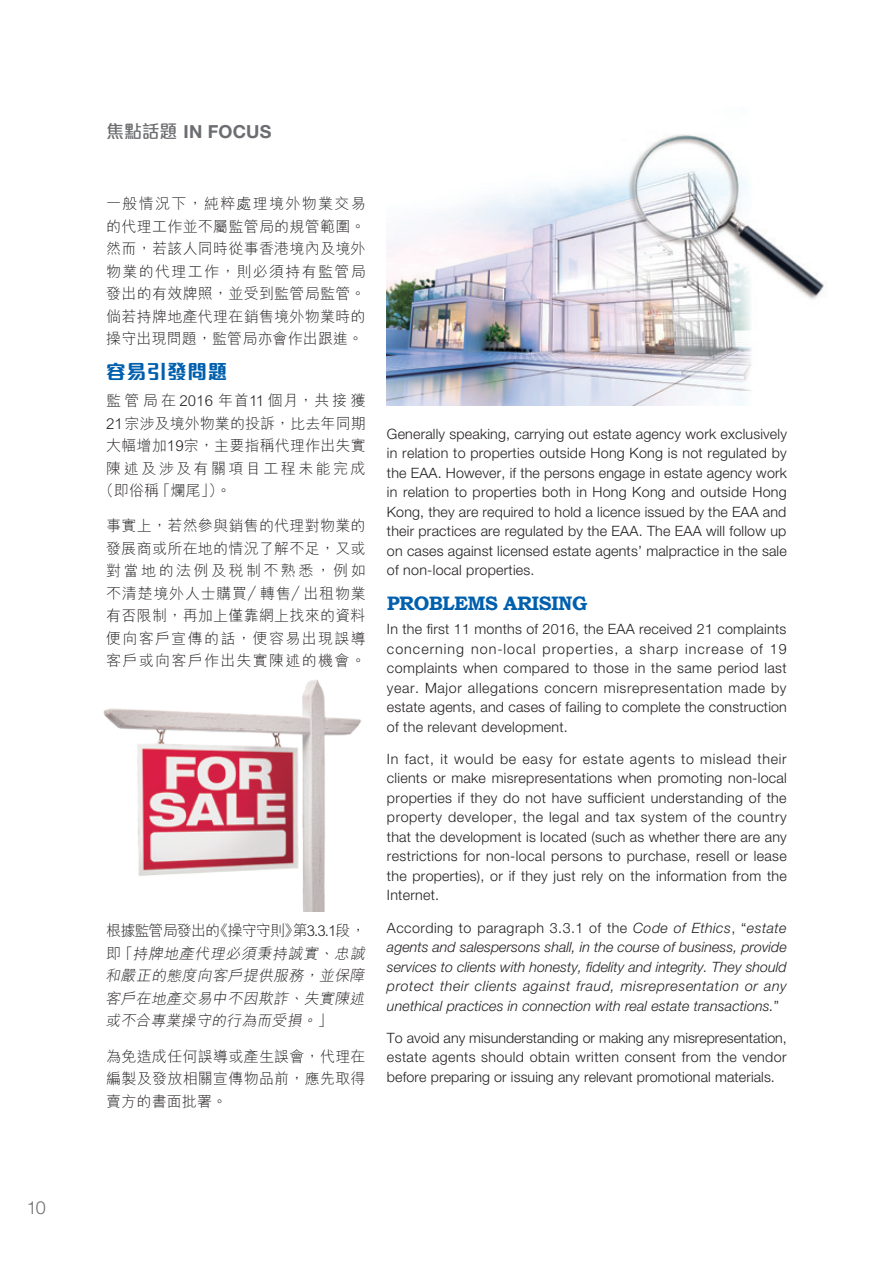
<style>
.page{position:relative;width:893px;height:1263px;background:#fff}
.page>*{position:absolute;margin:0;border:0;box-sizing:border-box;transform-origin:0 0}
._01_H1{font:700 19.5px "Bookman Old Style";letter-spacing:-.03em;color:#0160ae}
._001_H1{font:800 19.5px "M Elle HK";letter-spacing:.04em;color:#0160ae}
._00_txt{font:700 18px "Helvetica Neue LT Std";letter-spacing:.01em;color:#6c6d70}
.t1{font:300 18px "Helvetica Neue LT Std";color:#6c6d70}
._000_txt{font:300 15px/22.5px "M Hei HK";letter-spacing:.02em;color:#231f20;text-align:justify}
._000_txt-2{font:italic 300 15px/22.5px "M Hei HK";color:#231f20;text-align:justify}
._000_txt-3{font:300 15px "M Hei HK";letter-spacing:.165em;color:#231f20}
._00_txt-2{font:300 14.25px/19.5px "Helvetica Neue LT Std";letter-spacing:.015em;color:#231f20;text-align:justify}
._00_txt-3{font:italic 300 14.25px/19.5px "Helvetica Neue LT Std";letter-spacing:.01em;color:#231f20;text-align:justify}
.s1{font-family:"M Elle HK";font-weight:500}
.s2{font-style:normal}
</style>
<div class="page">
<img style="left:103px;top:679px;width:258px;height:232px">
<img style="left:387px;top:134px;width:437px;height:271px">
<p class="t1" style="left:27px;top:1196px;width:21px">10</p>
<p class="_00_txt" style="left:106px;top:120px;width:167px"><span class="s1">焦點話題</span> IN FOCUS</p>
<p class="_000_txt" style="left:106px;top:192px;width:261px">一般情況下，純粹處理境外物業交易的代理工作並不屬監管局的規管範圍。然而，若該人同時從事香港境內及境外物業的代理工作，則必須持有監管局發出的有效牌照，並受到監管局監管。倘若持牌地產代理在銷售境外物業時的操守出現問題，監管局亦會作出跟進。</p>
<p class="_001_H1" style="left:106px;top:362px;width:123px">容易引發問題</p>
<p class="_000_txt" style="left:106px;top:389px;width:261px">監管局在 2016 年首11 個月，共接獲</p>
<p class="_000_txt" style="left:106px;top:412px;width:261px">21宗涉及境外物業的投訴，比去年同期</p>
<p class="_000_txt" style="left:106px;top:434px;width:261px">大幅增加19宗，主要指稱代理作出失實</p>
<p class="_000_txt-3" style="left:106px;top:460px;width:261px">陳述及涉及有關項目工程未能完成</p>
<p class="_000_txt" style="left:99px;top:479px;width:134px">（即俗稱「爛尾」）。</p>
<p class="_000_txt" style="left:106px;top:514px;width:261px">事實上，若然參與銷售的代理對物業的發展商或所在地的情況了解不足，又或對當地的法例及稅制不熟悉，例如不清楚境外人士購買／轉售／出租物業有否限制，再加上僅靠網上找來的資料便向客戶宣傳的話，便容易出現誤導客戶或向客戶作出失實陳述的機會。</p>
<p class="_000_txt-2" style="left:105px;top:919px;width:263px"><span class="s2">根據監管局發出的《操守守則》第3.3.1段，即「</span>持牌地產代理必須秉持誠實、忠誠和嚴正的態度向客戶提供服務，並保障客戶在地產交易中不因欺詐、失實陳述或不合專業操守的行為而受損。<span class="s2">」</span></p>
<p class="_000_txt" style="left:106px;top:1045px;width:261px">為免造成任何誤導或產生誤會，代理在編製及發放相關宣傳物品前，應先取得賣方的書面批署。</p>
<p class="_00_txt-2" style="left:387px;top:423px;width:401px">Generally speaking, carrying out estate agency work exclusively in relation to properties outside Hong Kong is not regulated by the EAA. However, if the persons engage in estate agency work in relation to properties both in Hong Kong and outside Hong Kong, they are required to hold a licence issued by the EAA and their practices are regulated by the EAA. The EAA will follow up on cases against licensed estate agents’ malpractice in the sale of non-local properties.</p>
<p class="_01_H1" style="left:387px;top:589px;width:202px">PROBLEMS ARISING</p>
<p class="_00_txt-2" style="left:387px;top:619px;width:401px">In the first 11 months of 2016, the EAA received 21 complaints concerning non-local properties, a sharp increase of 19 complaints when compared to those in the same period last year. Major allegations concern misrepresentation made by estate agents, and cases of failing to complete the construction of the relevant development.</p>
<p class="_00_txt-2" style="left:387px;top:749px;width:401px">In fact, it would be easy for estate agents to mislead their clients or make misrepresentations when promoting non-local properties if they do not have sufficient understanding of the property developer, the legal and tax system of the country that the development is located (such as whether there are any restrictions for non-local persons to purchase, resell or lease the properties), or if they just rely on the information from the Internet.</p>
<p class="_00_txt-3" style="left:387px;top:918px;width:401px"><span class="s2">According to paragraph 3.3.1 of the</span> Code of Ethics<span class="s2">, “</span>estate agents and salespersons shall, in the course of business, provide services to clients with honesty, fidelity and integrity. They should protect their clients against fraud, misrepresentation or any unethical practices in connection with real estate transactions.<span class="s2">”</span></p>
<p class="_00_txt-2" style="left:387px;top:1028px;width:401px">To avoid any misunderstanding or making any misrepresentation, estate agents should obtain written consent from the vendor before preparing or issuing any relevant promotional materials.</p>
</div>
